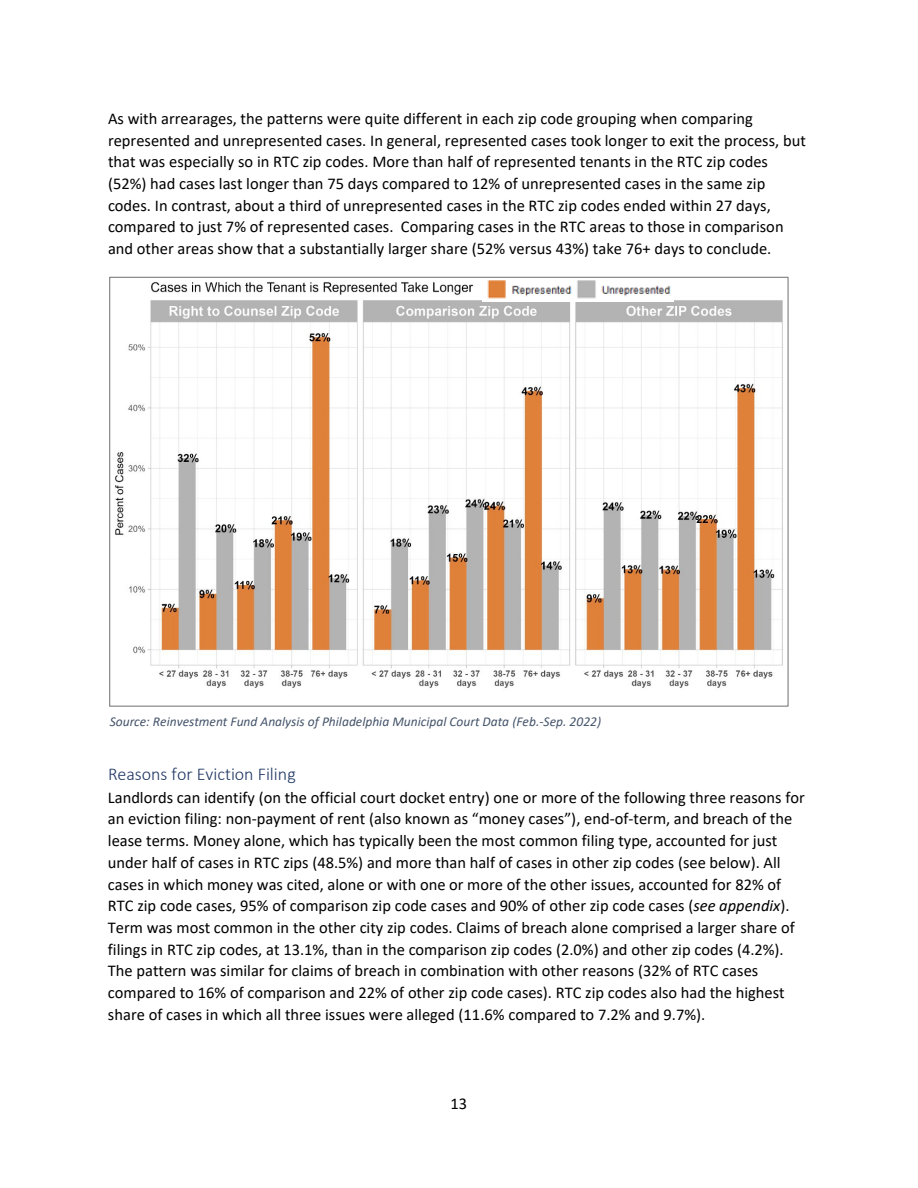
<style>
.page{position:relative;width:918px;height:1188px;background:#fff}
.page>*{position:absolute;margin:0;border:0;box-sizing:border-box;transform-origin:0 0}
.t1{font:300 18px "Calibri";color:#1f3763}
.t2{font:16.5px/21.8px "Calibri";color:#000}
.t3{font:italic 13.5px "Calibri";color:#44546a}
.s1{font-style:italic}
</style>
<div class="page">
<img style="left:115px;top:282px;width:668px;height:406px">
<img style="left:483px;top:280px;width:191px;height:22px">
<p class="t2" style="left:108px;top:107px;width:699px">As with arrearages, the patterns were quite different in each zip code grouping when comparing represented and unrepresented cases. In general, represented cases took longer to exit the process, but that was especially so in RTC zip codes. More than half of represented tenants in the RTC zip codes (52%) had cases last longer than 75 days compared to 12% of unrepresented cases in the same zip codes. In contrast, about a third of unrepresented cases in the RTC zip codes ended within 27 days, compared to just 7% of represented cases. Comparing cases in the RTC areas to those in comparison and other areas show that a substantially larger share (52% versus 43%) take 76+ days to conclude.</p>
<p class="t3" style="left:110px;top:712px;width:493px">Source: Reinvestment Fund Analysis of Philadelphia Municipal Court Data (Feb.-Sep. 2022)</p>
<p class="t1" style="left:108px;top:763px;width:189px">Reasons for Eviction Filing</p>
<p class="t2" style="left:108px;top:786px;width:698px">Landlords can identify (on the official court docket entry) one or more of the following three reasons for an eviction filing: non-payment of rent (also known as “money cases”), end-of-term, and breach of the lease terms. Money alone, which has typically been the most common filing type, accounted for just under half of cases in RTC zips (48.5%) and more than half of cases in other zip codes (see below). All cases in which money was cited, alone or with one or more of the other issues, accounted for 82% of RTC zip code cases, 95% of comparison zip code cases and 90% of other zip code cases (<span class="s1">see appendix</span>).<br>Term was most common in the other city zip codes. Claims of breach alone comprised a larger share of filings in RTC zip codes, at 13.1%, than in the comparison zip codes (2.0%) and other zip codes (4.2%).<br>The pattern was similar for claims of breach in combination with other reasons (32% of RTC cases compared to 16% of comparison and 22% of other zip code cases). RTC zip codes also had the highest share of cases in which all three issues were alleged (11.6% compared to 7.2% and 9.7%).</p>
<p class="t2" style="left:451px;top:1093px;width:18px">13</p>
</div>
